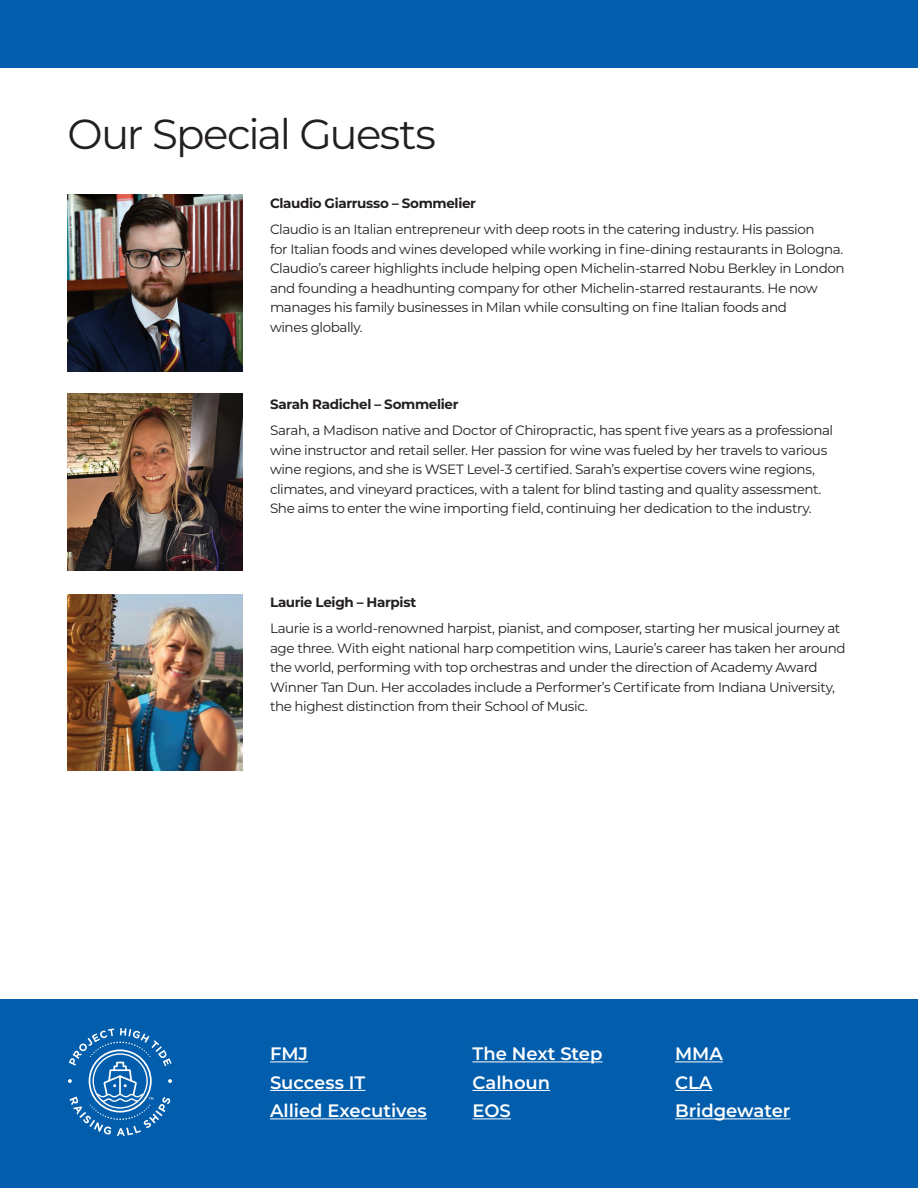
<style>
.page{position:relative;width:918px;height:1188px;background:#fff}
.page>*{position:absolute;margin:0;border:0;box-sizing:border-box;transform-origin:0 0}
.t1{font:42px "Montserrat";letter-spacing:-.045em;color:#231f20}
.t2{font:600 18px/28.5px "Montserrat";color:#fff}
.t3{font:13.5px/19.5px "Montserrat";letter-spacing:-.03em;color:#231f20}
.t4{font:700 13.5px "Montserrat";letter-spacing:-.025em;color:#231f20}
</style>
<div class="page">
<img style="left:68px;top:195px;width:175px;height:177px">
<img style="left:68px;top:393px;width:175px;height:177px">
<img style="left:68px;top:594px;width:175px;height:177px">
<div style="left:0;top:0;width:918px;height:68px;background:#025dac"></div>
<div style="left:0;top:999px;width:918px;height:189px;background:#025dac"></div>
<svg style="left:68px;top:1028px;width:104px;height:108px"></svg>
<hr style="left:270px;top:1061px;width:38px;height:1px;background:#fff">
<hr style="left:270px;top:1090px;width:95px;height:1px;background:#fff">
<hr style="left:270px;top:1118px;width:157px;height:1px;background:#fff">
<hr style="left:472px;top:1061px;width:131px;height:1px;background:#fff">
<hr style="left:472px;top:1090px;width:78px;height:1px;background:#fff">
<hr style="left:472px;top:1118px;width:39px;height:1px;background:#fff">
<hr style="left:675px;top:1061px;width:48px;height:1px;background:#fff">
<hr style="left:675px;top:1090px;width:37px;height:1px;background:#fff">
<hr style="left:675px;top:1118px;width:115px;height:1px;background:#fff">
<h1 class="t1" style="left:68px;top:105px;width:370px">Our Special Guests</h1>
<p class="t4" style="left:270px;top:193px;width:208px">Claudio Giarrusso – Sommelier</p>
<p class="t3" style="left:270px;top:219px;width:576px">Claudio is an Italian entrepreneur with deep roots in the catering industry. His passion<br>for Italian foods and wines developed while working in fine-dining restaurants in Bologna.<br>Claudio’s career highlights include helping open Michelin-starred Nobu Berkley in London and founding a headhunting company for other Michelin-starred restaurants. He now manages his family businesses in Milan while consulting on fine Italian foods and<br>wines globally.</p>
<p class="t4" style="left:270px;top:395px;width:190px">Sarah Radichel – Sommelier</p>
<p class="t3" style="left:270px;top:420px;width:565px">Sarah, a Madison native and Doctor of Chiropractic, has spent five years as a professional wine instructor and retail seller. Her passion for wine was fueled by her travels to various wine regions, and she is WSET Level-3 certified. Sarah’s expertise covers wine regions, climates, and vineyard practices, with a talent for blind tasting and quality assessment.<br>She aims to enter the wine importing field, continuing her dedication to the industry.</p>
<p class="t4" style="left:270px;top:592px;width:148px">Laurie Leigh – Harpist</p>
<p class="t3" style="left:270px;top:618px;width:577px">Laurie is a world-renowned harpist, pianist, and composer, starting her musical journey at age three. With eight national harp competition wins, Laurie’s career has taken her around the world, performing with top orchestras and under the direction of Academy Award Winner Tan Dun. Her accolades include a Performer’s Certificate from Indiana University, the highest distinction from their School of Music.</p>
<h2 class="t2" style="left:270px;top:1039px;width:158px">FMJ<br>Success IT<br>Allied Executives</h2>
<h2 class="t2" style="left:472px;top:1039px;width:132px">The Next Step<br>Calhoun<br>EOS</h2>
<h2 class="t2" style="left:675px;top:1039px;width:117px">MMA<br>CLA<br>Bridgewater</h2>
</div>
